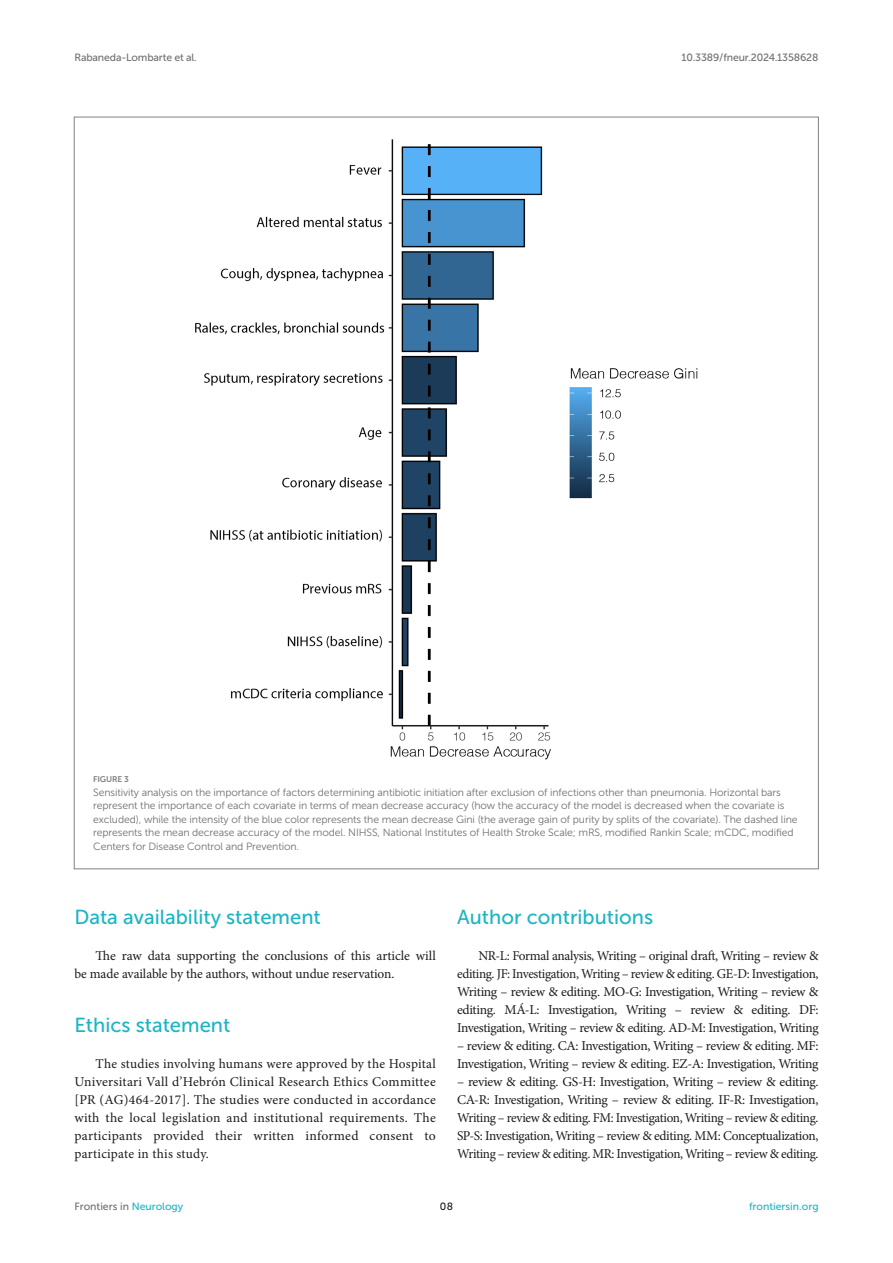
<style>
.page{position:relative;width:893px;height:1263px;background:#fff}
.page>*{position:absolute;margin:0;border:0;box-sizing:border-box;transform-origin:0 0}
.HEAD_1{font:20.25px "Museo Sans 500";color:#1db5c3}
.TEXT_FLUSH{font:13.5px/18px "Minion Pro";letter-spacing:-.02em;color:#1b1c1b;text-align:justify}
.FIG_LEG{font:10.5px/13.5px "Museo Sans 300";letter-spacing:-.01em;color:#706f70}
.t1{font:10.5px "Museo Sans 500";letter-spacing:-.015em;color:#706f70}
.t2{font:10.5px "Museo Sans 500";color:#1db5c3}
.t3{font:10.5px "Museo Sans 500";color:#1b1c1b}
.FIG_HD{font:8.25px "Museo Sans 700";letter-spacing:-.01em;color:#7e7f7f}
.s1{color:#1db5c3}
</style>
<div class="page">
<img style="left:195px;top:139px;width:503px;height:621px">
<p class="t1" style="left:74px;top:51px;width:124px">Rabaneda-Lombarte et al.</p>
<p class="t1" style="left:681px;top:51px;width:139px">10.3389/fneur.2024.1358628</p>
<p class="FIG_HD" style="left:93px;top:775px;width:37px">FIGURE 3</p>
<p class="FIG_LEG" style="left:93px;top:786px;width:706px">Sensitivity analysis on the importance of factors determining antibiotic initiation after exclusion of infections other than pneumonia. Horizontal bars represent the importance of each covariate in terms of mean decrease accuracy (how the accuracy of the model is decreased when the covariate is excluded), while the intensity of the blue color represents the mean decrease Gini (the average gain of purity by splits of the covariate). The dashed line represents the mean decrease accuracy of the model. NIHSS, National Institutes of Health Stroke Scale; mRS, modified Rankin Scale; mCDC, modified Centers for Disease Control and Prevention.</p>
<p class="HEAD_1" style="left:74px;top:906px;width:248px">Data availability statement</p>
<p class="TEXT_FLUSH" style="left:74px;top:947px;width:363px;text-indent:21px">The raw data supporting the conclusions of this article will be made available by the authors, without undue reservation.</p>
<p class="HEAD_1" style="left:74px;top:1014px;width:158px">Ethics statement</p>
<p class="TEXT_FLUSH" style="left:74px;top:1055px;width:363px;text-indent:21px">The studies involving humans were approved by the Hospital Universitari Vall d’Hebrón Clinical Research Ethics Committee [PR (AG)464-2017]. The studies were conducted in accordance with the local legislation and institutional requirements. The participants provided their written informed consent to participate in this study.</p>
<p class="HEAD_1" style="left:457px;top:906px;width:197px">Author contributions</p>
<p class="TEXT_FLUSH" style="left:457px;top:947px;width:363px;text-indent:21px">NR-L: Formal analysis, Writing – original draft, Writing – review &amp; editing. JF: Investigation, Writing – review &amp; editing. GE-D: Investigation, Writing – review &amp; editing. MO-G: Investigation, Writing – review &amp; editing. MÁ-L: Investigation, Writing – review &amp; editing. DF:<br>Investigation, Writing – review &amp; editing. AD-M: Investigation, Writing</p>
<p class="TEXT_FLUSH" style="left:457px;top:1037px;width:363px">– review &amp; editing. CA: Investigation, Writing – review &amp; editing. MF:<br>Investigation, Writing – review &amp; editing. EZ-A: Investigation, Writing</p>
<p class="TEXT_FLUSH" style="left:457px;top:1073px;width:363px">– review &amp; editing. GS-H: Investigation, Writing – review &amp; editing.<br>CA-R: Investigation, Writing – review &amp; editing. IF-R: Investigation, Writing – review &amp; editing. FM: Investigation, Writing – review &amp; editing.<br>SP-S: Investigation, Writing – review &amp; editing. MM: Conceptualization, Writing – review &amp; editing. MR: Investigation, Writing – review &amp; editing.</p>
<p class="t1" style="left:74px;top:1200px;width:110px">Frontiers in <span class="s1">Neurology</span></p>
<p class="t3" style="left:440px;top:1200px;width:15px">08</p>
<p class="t2" style="left:749px;top:1200px;width:71px">frontiersin.org</p>
</div>
